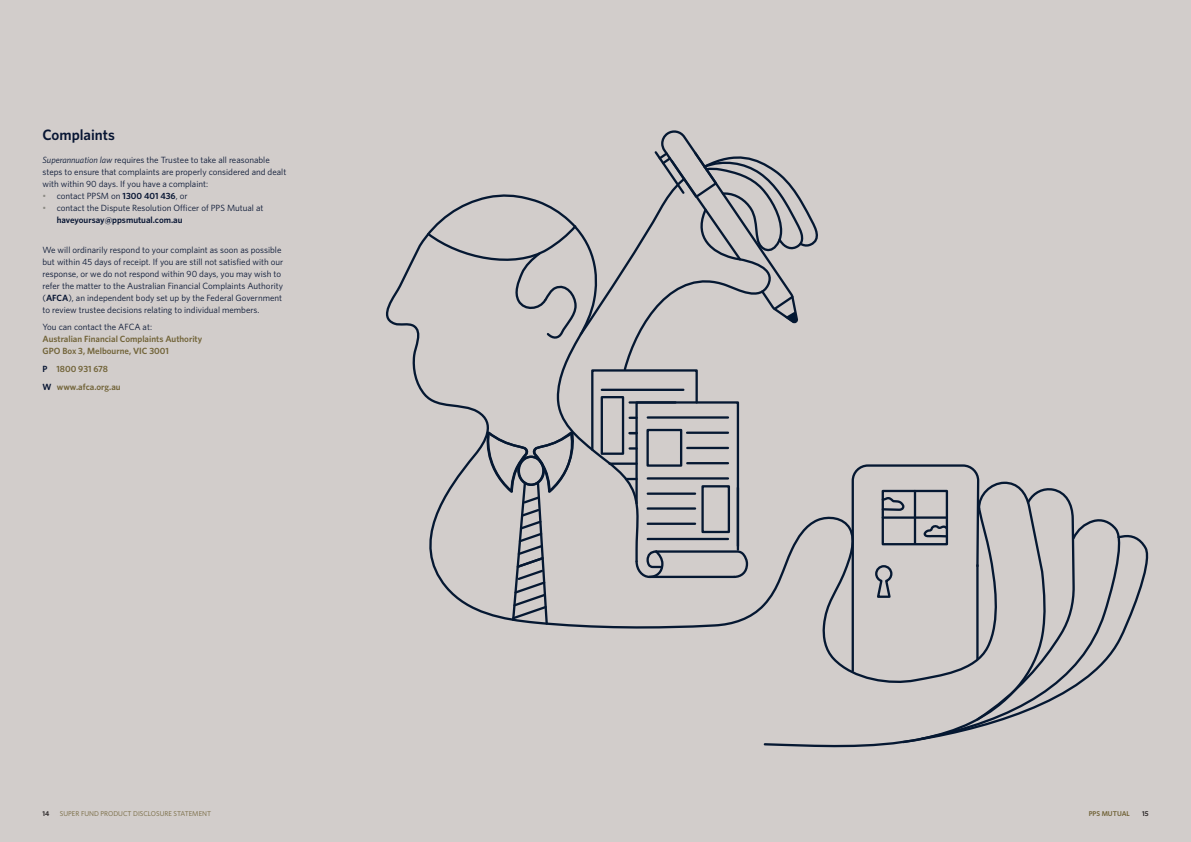
<style>
.page{position:relative;width:1191px;height:842px;background:#d2cdcb}
.page>*{position:absolute;margin:0;border:0;box-sizing:border-box;transform-origin:0 0}
.t1{font:600 15px "Whitney";color:#071533}
.t2{font:9px/12px "Whitney";color:#071533}
.t3{font:600 9px/12px "Whitney";color:#726439}
.t4{font:7px "Whitney";color:#726439}
.t5{font:600 7px "Whitney";color:#726439}
.t6{font:600 7px "Whitney";color:#231f20}
.s1{font-style:italic}
.s2{color:#8c8a84}
.s3{font-weight:600}
.s4{color:#071533}
</style>
<div class="page">
<svg style="left:1075px;top:532px;width:74px;height:155px"></svg>
<svg style="left:1046px;top:488px;width:29px;height:216px"></svg>
<svg style="left:763px;top:481px;width:283px;height:267px"></svg>
<svg style="left:386px;top:236px;width:615px;height:452px"></svg>
<svg style="left:425px;top:130px;width:396px;height:496px"></svg>
<div style="left:646px;top:429px;width:36px;height:38px;border:2px solid #051832"></div>
<div style="left:600px;top:396px;width:24px;height:59px;border:2px solid #051832"></div>
<div style="left:701px;top:485px;width:29px;height:48px;border:2px solid #051832"></div>
<h1 class="t1" style="left:43px;top:124px;width:74px">Complaints</h1>
<p class="t2" style="left:43px;top:154px;width:245px"><span class="s1">Superannuation law</span> requires the Trustee to take all reasonable steps to ensure that complaints are properly considered and dealt with within 90 days. If you have a complaint:</p>
<p class="t2" style="left:43px;top:190px;width:146px"><span class="s2">•</span> contact PPSM on <span class="s3">1300 401 436</span>, or</p>
<p class="t2" style="left:57px;top:202px;width:208px;text-indent:-14px"><span class="s2">•</span> contact the Dispute Resolution Officer of PPS Mutual at <span class="s3">haveyoursay@ppsmutual.com.au</span></p>
<p class="t2" style="left:43px;top:243px;width:242px">We will ordinarily respond to your complaint as soon as possible but within 45 days of receipt. If you are still not satisfied with our response, or we do not respond within 90 days, you may wish to refer the matter to the Australian Financial Complaints Authority (<span class="s3">AFCA</span>), an independent body set up by the Federal Government to review trustee decisions relating to individual members.</p>
<p class="t2" style="left:43px;top:321px;width:111px">You can contact the AFCA at:</p>
<p class="t3" style="left:43px;top:333px;width:161px">Australian Financial Complaints Authority<br>GPO Box 3, Melbourne, VIC 3001</p>
<p class="t3" style="left:43px;top:360px;width:80px;line-height:17.7px"><span class="s4">P</span> 1800 931 678<br><span class="s4">W</span> www.afca.org.au</p>
<p class="t6" style="left:43px;top:809px;width:8px">14</p>
<p class="t4" style="left:60px;top:809px;width:153px">SUPER FUND PRODUCT DISCLOSURE STATEMENT</p>
<p class="t5" style="left:1088px;top:809px;width:43px">PPS MUTUAL</p>
<p class="t6" style="left:1142px;top:809px;width:8px">15</p>
</div>
